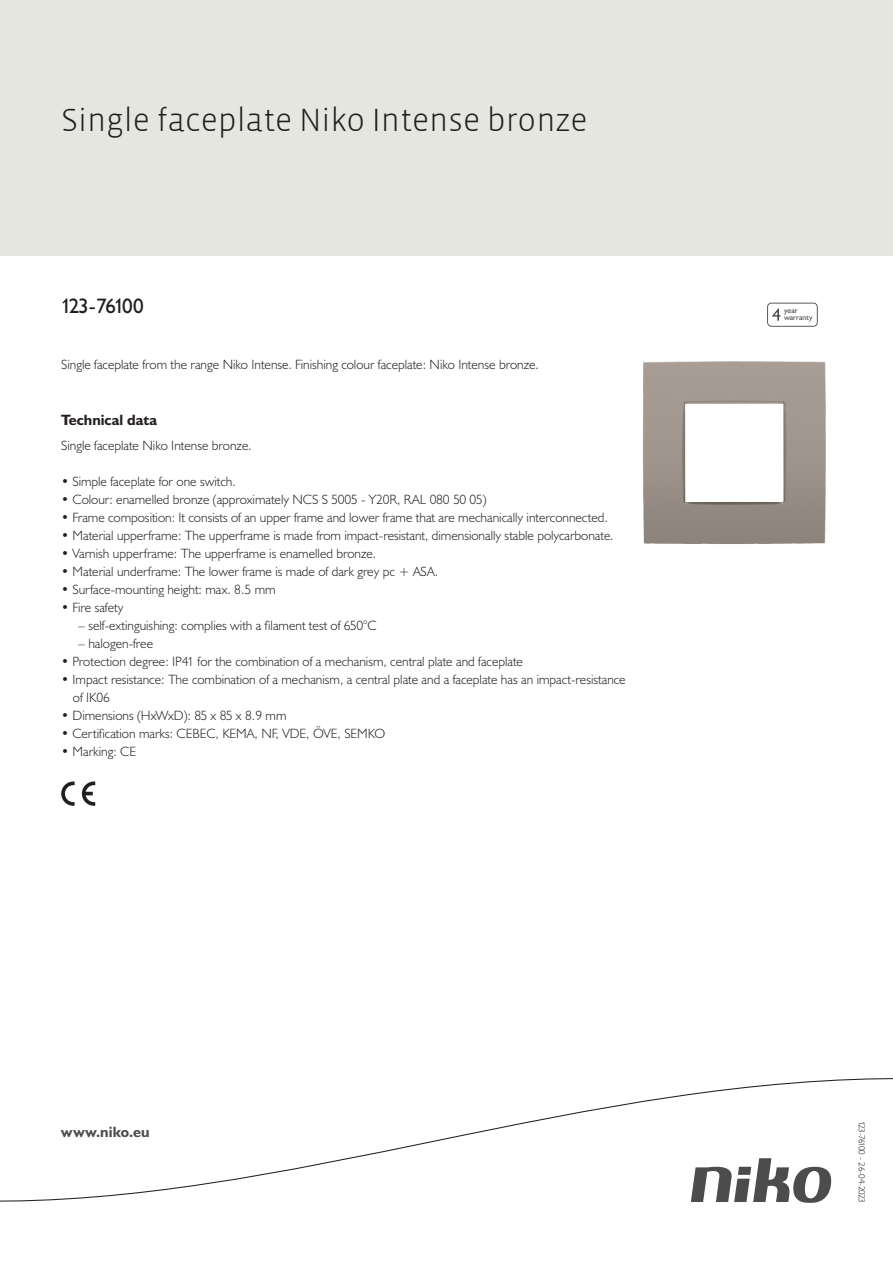
<style>
.page{position:relative;width:893px;height:1263px;background:#fff}
.page>*{position:absolute;margin:0;border:0;box-sizing:border-box;transform-origin:0 0}
.Title_datasheets{font:300 33px "Vista Sans";color:#231f20}
.Article_number{font:21px "Humanist 521 BT";letter-spacing:-.075em;color:#231f20}
.Titles_parts{font:700 15px "Humanist 521 BT";color:#231f20}
.titel_afbeelding{font:700 15px "Humanist 521 BT";letter-spacing:.005em;color:#4b4c4d}
.USP_Bullets{font:300 13.5px/18px "Humanist 521 BT";color:#231f20}
.Platte_tekst_CAB{font:300 13.5px "Humanist 521 BT";color:#231f20}
.USP_Bullets_level_2{font:300 13.5px "Humanist 521 BT";color:#231f20}
.Revision{font:300 9px "Humanist 521 BT";letter-spacing:-.04em;color:#231f20}
.t1{font:7.8px/7.8px "Humanist 521 BT";color:#4b4c4d}
</style>
<div class="page">
<div style="left:0;top:0;width:893px;height:255px;background:#e6e6e0"></div>
<svg style="left:82px;top:781px;width:13px;height:25px"></svg>
<svg style="left:61px;top:781px;width:14px;height:25px"></svg>
<svg style="left:767px;top:303px;width:51px;height:24px"></svg>
<svg style="left:0;top:1078px;width:893px;height:125px"></svg>
<img style="left:642px;top:361px;width:184px;height:183px">
<p class="Title_datasheets" style="left:61px;top:100px;width:528px">Single faceplate Niko Intense bronze</p>
<p class="Article_number" style="left:61px;top:293px;width:84px">123-76100</p>
<p class="Platte_tekst_CAB" style="left:61px;top:356px;width:479px">Single faceplate from the range Niko Intense. Finishing colour faceplate: Niko Intense bronze.</p>
<p class="Titles_parts" style="left:61px;top:411px;width:98px">Technical data</p>
<p class="Platte_tekst_CAB" style="left:61px;top:437px;width:192px">Single faceplate Niko Intense bronze.</p>
<p class="USP_Bullets" style="left:61px;top:472px;width:176px">• Simple faceplate for one switch.</p>
<p class="USP_Bullets" style="left:61px;top:490px;width:427px">• Colour: enamelled bronze (approximately NCS S 5005 - Y20R, RAL 080 50 05)</p>
<p class="USP_Bullets" style="left:61px;top:508px;width:548px">• Frame composition: It consists of an upper frame and lower frame that are mechanically interconnected.</p>
<p class="USP_Bullets" style="left:61px;top:526px;width:554px">• Material upperframe: The upperframe is made from impact-resistant, dimensionally stable polycarbonate.</p>
<p class="USP_Bullets" style="left:61px;top:544px;width:316px">• Varnish upperframe: The upperframe is enamelled bronze.</p>
<p class="USP_Bullets" style="left:61px;top:562px;width:378px">• Material underframe: The lower frame is made of dark grey pc + ASA.</p>
<p class="USP_Bullets" style="left:61px;top:580px;width:216px">• Surface-mounting height: max. 8.5 mm</p>
<p class="USP_Bullets" style="left:61px;top:598px;width:64px">• Fire safety</p>
<p class="USP_Bullets_level_2" style="left:78px;top:617px;width:300px">– self-extinguishing: complies with a filament test of 650°C</p>
<p class="USP_Bullets_level_2" style="left:78px;top:635px;width:76px">– halogen-free</p>
<p class="USP_Bullets" style="left:61px;top:652px;width:463px">• Protection degree: IP41 for the combination of a mechanism, central plate and faceplate</p>
<p class="USP_Bullets" style="left:73px;top:670px;width:554px;text-indent:-12px">• Impact resistance: The combination of a mechanism, a central plate and a faceplate has an impact-resistance of IK06</p>
<p class="USP_Bullets" style="left:61px;top:706px;width:227px">• Dimensions (HxWxD): 85 x 85 x 8.9 mm</p>
<p class="USP_Bullets" style="left:61px;top:724px;width:326px">• Certification marks: CEBEC, KEMA, NF, VDE, ÖVE, SEMKO</p>
<p class="USP_Bullets" style="left:61px;top:742px;width:76px">• Marking: CE</p>
<p class="titel_afbeelding" style="left:61px;top:1122px;width:90px">www.niko.eu</p>
<p class="t1" style="left:784px;top:306px;width:30px">year warranty</p>
<p class="Revision" style="left:868px;top:1121px;width:83px;rotate:90deg">123-76100 - 26-04-2023</p>
</div>
